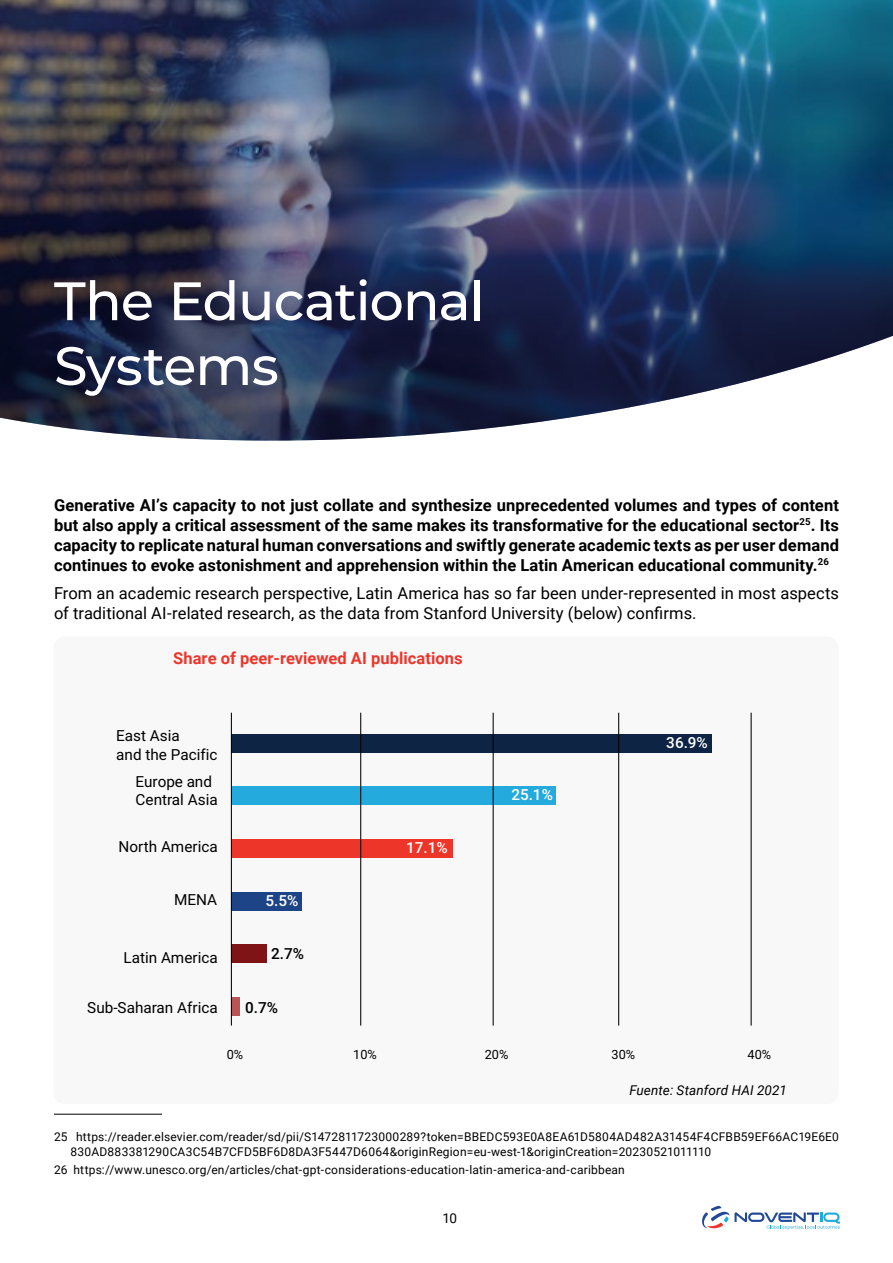
<style>
.page{position:relative;width:893px;height:1263px;background:#fff}
.page>*{position:absolute;margin:0;border:0;box-sizing:border-box;transform-origin:0 0}
.t1{font:500 54px/64.8px "Montserrat";letter-spacing:-.02em;color:#fff}
.t2{font:700 16.5px/19.8px "Roboto";letter-spacing:.005em;color:#000;text-align:justify}
.t3{font:16.5px/19.8px "Roboto";color:#000}
.t4{font:700 16.5px "Roboto";letter-spacing:.005em;color:#ee352a}
.t5{font:15.3px/18.3px "Roboto";color:#000}
.t6{font:500 15.3px "Roboto";color:#fff}
.t7{font:500 15.3px "Roboto";color:#000}
.t8{font:italic 13.5px "Roboto";letter-spacing:.01em;color:#000}
.t9{font:13.5px "Roboto";color:#000}
.t10{font:12.75px "Roboto";color:#000}
.t11{font:12px/14.4px "Roboto";letter-spacing:.015em;color:#000}
</style>
<div class="page">
<img style="left:0;top:0;width:893px;height:441px">
<div style="left:54px;top:636px;width:784px;height:468px;background:#f8f8f9;border-radius:12px"></div>
<div style="left:231px;top:734px;width:481px;height:18px;background:#0e2445"></div>
<div style="left:231px;top:787px;width:325px;height:18px;background:#25aadd"></div>
<div style="left:231px;top:839px;width:222px;height:18px;background:#ee352a"></div>
<div style="left:231px;top:892px;width:71px;height:18px;background:#1e4488"></div>
<div style="left:231px;top:945px;width:36px;height:18px;background:#7f1416"></div>
<div style="left:231px;top:997px;width:9px;height:19px;background:#ba5355"></div>
<hr style="left:751px;top:713px;width:1px;height:312px;background:#000">
<hr style="left:618px;top:713px;width:1px;height:312px;background:#000">
<hr style="left:493px;top:713px;width:1px;height:312px;background:#000">
<hr style="left:360px;top:713px;width:1px;height:312px;background:#000">
<hr style="left:231px;top:713px;width:1px;height:312px;background:#000">
<svg style="left:702px;top:1206px;width:138px;height:23px"></svg>
<hr style="left:54px;top:1114px;width:108px;height:1px;background:#000">
<h1 class="t1" style="left:54px;top:266px;width:432px">The Educational<br>Systems</h1>
<p class="t2" style="left:54px;top:495px;width:786px">Generative AI’s capacity to not just collate and synthesize unprecedented volumes and types of content but also apply a critical assessment of the same makes its transformative for the educational sector<sup>25</sup>. Its capacity to replicate natural human conversations and swiftly generate academic texts as per user demand continues to evoke astonishment and apprehension within the Latin American educational community.<sup>26</sup></p>
<p class="t3" style="left:54px;top:582px;width:786px">From an academic research perspective, Latin America has so far been under-represented in most aspects of traditional AI-related research, as the data from Stanford University (below) confirms.</p>
<p class="t4" style="left:173px;top:646px;width:291px">Share of peer-reviewed AI publications</p>
<p class="t5" style="left:116px;top:727px;width:103px">East Asia<br>and the Pacific</p>
<p class="t5" style="left:136px;top:773px;width:84px">Europe and<br>Central Asia</p>
<p class="t5" style="left:119px;top:838px;width:101px">North America</p>
<p class="t5" style="left:174px;top:891px;width:44px">MENA</p>
<p class="t6" style="left:265px;top:892px;width:34px">5.5%</p>
<p class="t6" style="left:406px;top:839px;width:43px">17.1%</p>
<p class="t6" style="left:511px;top:786px;width:43px">25.1%</p>
<p class="t6" style="left:666px;top:734px;width:43px">36.9%</p>
<p class="t5" style="left:123px;top:949px;width:96px">Latin America</p>
<p class="t7" style="left:271px;top:945px;width:34px">2.7%</p>
<p class="t5" style="left:87px;top:999px;width:132px">Sub-Saharan Africa</p>
<p class="t7" style="left:245px;top:999px;width:34px">0.7%</p>
<p class="t10" style="left:227px;top:1048px;width:18px">0%</p>
<p class="t10" style="left:353px;top:1048px;width:25px">10%</p>
<p class="t10" style="left:485px;top:1048px;width:25px">20%</p>
<p class="t10" style="left:611px;top:1048px;width:25px">30%</p>
<p class="t10" style="left:748px;top:1048px;width:25px">40%</p>
<p class="t8" style="left:629px;top:1081px;width:159px">Fuente: Stanford HAI 2021</p>
<p class="t11" style="left:70px;top:1129px;width:770px;text-indent:-16px">25 https://reader.elsevier.com/reader/sd/pii/S1472811723000289?token=BBEDC593E0A8EA61D5804AD482A31454F4CFBB59EF66AC19E6E0<br>830AD883381290CA3C54B7CFD5BF6D8DA3F5447D6064&amp;originRegion=eu-west-1&amp;originCreation=20230521011110</p>
<p class="t11" style="left:54px;top:1162px;width:572px">26 https://www.unesco.org/en/articles/chat-gpt-considerations-education-latin-america-and-caribbean</p>
<p class="t9" style="left:442px;top:1209px;width:16px">10</p>
</div>
